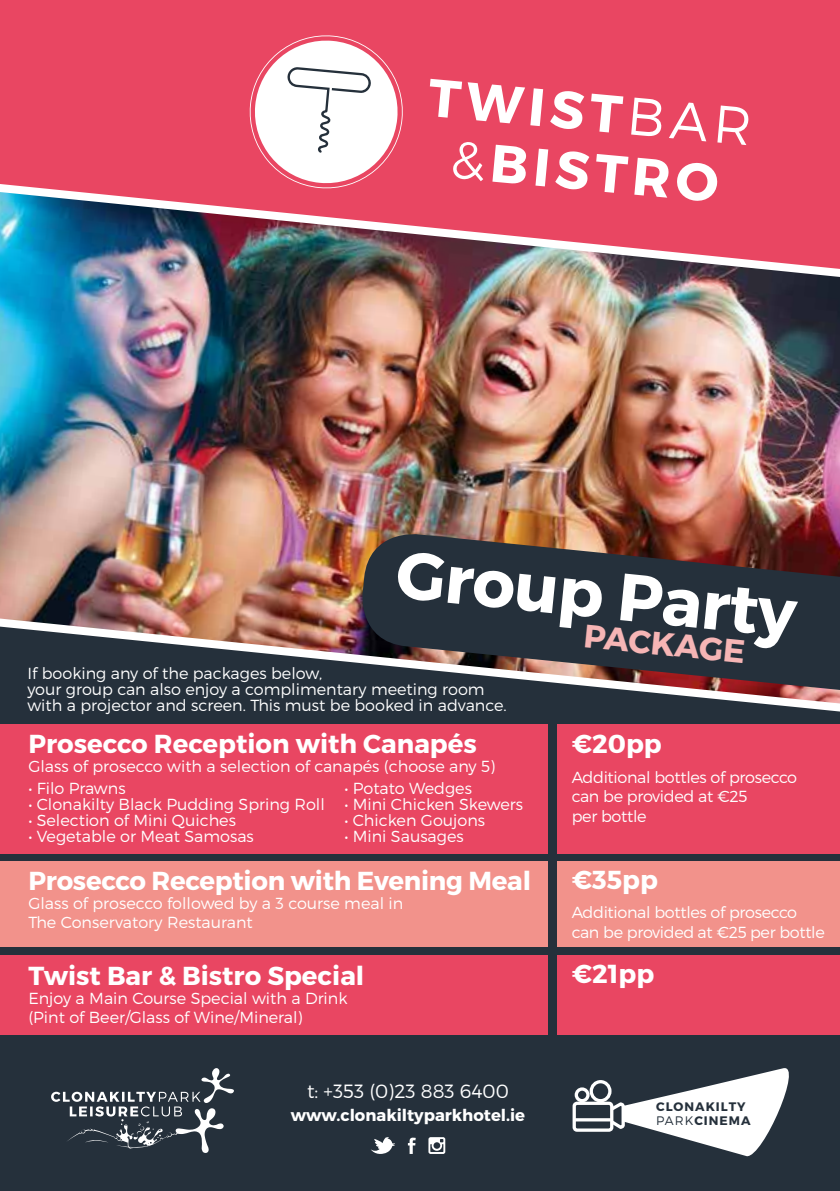
<style>
.page{position:relative;width:840px;height:1191px;background:#fff}
.page>*{position:absolute;margin:0;border:0;box-sizing:border-box;transform-origin:0 0}
.t1{font:700 66.8px "Montserrat";color:#fff}
.t2{font:700 32.4px "Montserrat";color:#f6b5b5}
.t3{font:700 26px "Montserrat";color:#fff}
.t4{font:300 19.2px "Montserrat";color:#fff}
.t5{font:700 16.4px "Montserrat";color:#fff}
.t6{font:300 16px/16px "Montserrat";color:#fff}
.t7{font:300 16px/19.2px "Montserrat";letter-spacing:-.02em;color:#fff}
.t8{font:700 12.4px/14px "Montserrat";letter-spacing:.08em;color:#25303b}
.s1{font-weight:300}
</style>
<div class="page">
<div style="left:0;top:0;width:839px;height:1191px;background:#e94662"></div>
<img style="left:0;top:283px;width:839px;height:321px">
<div style="left:0;top:718px;width:839px;height:473px;background:#25303b"></div>
<img style="left:0;top:604px;width:839px;height:114px">
<img style="left:0;top:184px;width:839px;height:99px">
<svg style="left:248px;top:35px;width:156px;height:155px"></svg>
<svg style="left:429px;top:79px;width:319px;height:123px"></svg>
<img style="left:357px;top:529px;width:482px;height:178px">
<svg style="left:370px;top:1136px;width:25px;height:19px"></svg>
<svg style="left:407px;top:1137px;width:8px;height:17px"></svg>
<svg style="left:428px;top:1137px;width:17px;height:17px"></svg>
<svg style="left:51px;top:1068px;width:183px;height:85px"></svg>
<svg style="left:604px;top:1063px;width:199px;height:94px"></svg>
<div style="left:574px;top:1103px;width:37px;height:27px;background:#25303b;border-radius:3px"></div>
<div style="left:572px;top:1101px;width:41px;height:30px;border:3px solid #fff;border-radius:3px"></div>
<hr style="left:573px;top:1118px;width:37px;height:3px;background:#fff">
<svg style="left:576px;top:1089px;width:11px;height:11px"></svg>
<div style="left:574px;top:1087px;width:15px;height:15px;border:3px solid #fff;border-radius:50%"></div>
<svg style="left:591px;top:1081px;width:18px;height:19px"></svg>
<div style="left:589px;top:1080px;width:22px;height:22px;border:3px solid #fff;border-radius:50%"></div>
<div style="left:0;top:725px;width:547px;height:129px;background:#e94662"></div>
<div style="left:557px;top:725px;width:282px;height:129px;background:#e94662"></div>
<div style="left:0;top:861px;width:547px;height:86px;background:#f2928b"></div>
<div style="left:557px;top:861px;width:282px;height:86px;background:#f2928b"></div>
<div style="left:0;top:955px;width:547px;height:80px;background:#e94662"></div>
<div style="left:557px;top:955px;width:282px;height:80px;background:#e94662"></div>
<h1 class="t1" style="left:401px;top:532px;width:403px;rotate:6deg">Group Party</h1>
<h2 class="t2" style="left:585px;top:615px;width:163px;rotate:6deg">PACKAGE</h2>
<p class="t6" style="left:27px;top:665px;width:480px">If booking any of the packages below,<br>your group can also enjoy a complimentary meeting room with a projector and screen. This must be booked in advance.</p>
<h3 class="t3" style="left:28px;top:727px;width:449px">Prosecco Reception with Canapés</h3>
<p class="t6" style="left:28px;top:758px;width:468px">Glass of prosecco with a selection of canapés (choose any 5)</p>
<p class="t6" style="left:28px;top:780px;width:99px">• Filo Prawns</p>
<p class="t6" style="left:28px;top:796px;width:298px">• Clonakilty Black Pudding Spring Roll</p>
<p class="t6" style="left:28px;top:812px;width:209px">• Selection of Mini Quiches</p>
<p class="t6" style="left:28px;top:828px;width:227px">• Vegetable or Meat Samosas</p>
<p class="t6" style="left:344px;top:780px;width:129px">• Potato Wedges</p>
<p class="t6" style="left:344px;top:796px;width:180px">• Mini Chicken Skewers</p>
<p class="t6" style="left:344px;top:812px;width:142px">• Chicken Goujons</p>
<p class="t6" style="left:344px;top:828px;width:121px">• Mini Sausages</p>
<h3 class="t3" style="left:571px;top:727px;width:91px">€20pp</h3>
<p class="t7" style="left:571px;top:767px;width:227px">Additional bottles of prosecco can be provided at €25<br>per bottle</p>
<h3 class="t3" style="left:28px;top:864px;width:504px">Prosecco Reception with Evening Meal</h3>
<h3 class="t3" style="left:571px;top:863px;width:87px">€35pp</h3>
<p class="t6" style="left:28px;top:893px;width:376px;line-height:19.2px">Glass of prosecco followed by a 3 course meal in<br>The Conservatory Restaurant</p>
<h3 class="t3" style="left:28px;top:959px;width:337px">Twist Bar &amp; Bistro Special</h3>
<h3 class="t3" style="left:571px;top:957px;width:84px">€21pp</h3>
<p class="t6" style="left:28px;top:988px;width:320px;line-height:19.2px">Enjoy a Main Course Special with a Drink (Pint of Beer/Glass of Wine/Mineral)</p>
<p class="t7" style="left:571px;top:902px;width:254px">Additional bottles of prosecco can be provided at €25 per bottle</p>
<p class="t4" style="left:307px;top:1079px;width:203px">t: +353 (0)23 883 6400</p>
<p class="t5" style="left:290px;top:1105px;width:236px">www.clonakiltyparkhotel.ie</p>
<p class="t8" style="left:655px;top:1099px;width:96px">CLONAKILTY<br><span class="s1">PARK</span>CINEMA</p>
</div>
